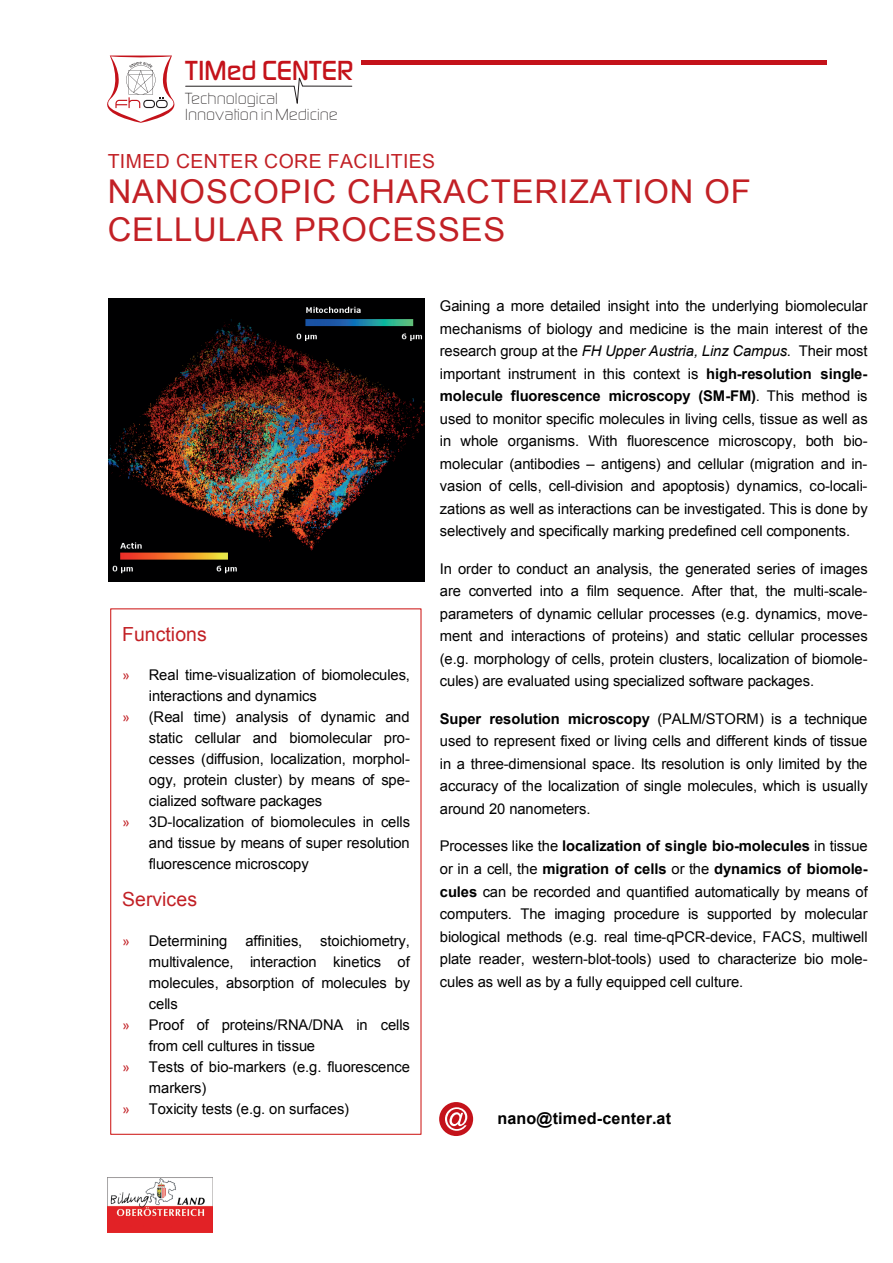
<style>
.page{position:relative;width:893px;height:1263px;background:#fff}
.page>*{position:absolute;margin:0;border:0;box-sizing:border-box;transform-origin:0 0}
.t1{font:32.7px/37.8px "Arial";letter-spacing:.03em;color:#c22025}
.t2{font:500 28.8px "Digital Sans EF";color:#c4121a}
.t3{font:19.5px "Arial";letter-spacing:.02em;color:#c22025}
.t4{font:19.5px "Arial";color:#c22025}
.t5{font:300 16.8px/16.8px "Digital Sans EF";color:#231f20}
.t6{font:700 16.2px "Arial";letter-spacing:.01em;color:#000001}
.t7{font:14.7px/22.5px "Arial";letter-spacing:-.01em;color:#000001;text-align:justify}
.s1{font-family:"Calibri";color:#c22025}
.s2{font-style:italic}
.s3{font-weight:700}
</style>
<div class="page">
<img style="left:108px;top:298px;width:316px;height:284px">
<img style="left:111px;top:615px;width:310px;height:513px">
<div style="left:439px;top:1102px;width:34px;height:34px;background:#c4121a;border-radius:50%"></div>
<svg style="left:445px;top:1107px;width:22px;height:24px"></svg>
<svg style="left:107px;top:56px;width:246px;height:67px"></svg>
<div style="left:361px;top:60px;width:465px;height:5px;background:#c4121a"></div>
<img style="left:107px;top:1177px;width:106px;height:56px">
<h2 class="t2" style="left:185px;top:53px;width:170px">TIMed CENTER</h2>
<p class="t5" style="left:185px;top:90px;width:154px">Technological<br>Innovation in Medicine</p>
<h3 class="t3" style="left:108px;top:149px;width:329px">TIMED CENTER CORE FACILITIES</h3>
<h1 class="t1" style="left:108px;top:173px;width:645px">NANOSCOPIC CHARACTERIZATION OF<br>CELLULAR PROCESSES</h1>
<h3 class="t4" style="left:122px;top:621px;width:86px">Functions</h3>
<p class="t7" style="left:122px;top:663px;width:289px"><span class="s1">»</span> Real time-visualization of biomolecules,</p>
<p class="t7" style="left:149px;top:684px;width:169px">interactions and dynamics</p>
<p class="t7" style="left:122px;top:706px;width:289px"><span class="s1">»</span> (Real time) analysis of dynamic and</p>
<p class="t7" style="left:149px;top:726px;width:263px">static cellular and biomolecular pro-</p>
<p class="t7" style="left:149px;top:747px;width:263px">cesses (diffusion, localization, morphol-</p>
<p class="t7" style="left:149px;top:769px;width:263px">ogy, protein cluster) by means of spe-</p>
<p class="t7" style="left:149px;top:789px;width:175px">cialized software packages</p>
<p class="t7" style="left:122px;top:810px;width:289px"><span class="s1">»</span> 3D-localization of biomolecules in cells</p>
<p class="t7" style="left:149px;top:832px;width:262px">and tissue by means of super resolution</p>
<p class="t7" style="left:149px;top:852px;width:161px">fluorescence microscopy</p>
<h3 class="t4" style="left:122px;top:887px;width:76px">Services</h3>
<p class="t7" style="left:122px;top:929px;width:289px"><span class="s1">»</span> Determining affinities, stoichiometry,</p>
<p class="t7" style="left:149px;top:950px;width:263px">multivalence, interaction kinetics of</p>
<p class="t7" style="left:149px;top:971px;width:263px">molecules, absorption of molecules by</p>
<p class="t7" style="left:149px;top:992px;width:30px">cells</p>
<p class="t7" style="left:122px;top:1013px;width:289px"><span class="s1">»</span> Proof of proteins/RNA/DNA in cells</p>
<p class="t7" style="left:149px;top:1034px;width:168px">from cell cultures in tissue</p>
<p class="t7" style="left:122px;top:1055px;width:289px"><span class="s1">»</span> Tests of bio-markers (e.g. fluorescence</p>
<p class="t7" style="left:149px;top:1076px;width:59px">markers)</p>
<p class="t7" style="left:122px;top:1097px;width:228px"><span class="s1">»</span> Toxicity tests (e.g. on surfaces)</p>
<p class="t7" style="left:440px;top:295px;width:429px">Gaining a more detailed insight into the underlying biomolecular mechanisms of biology and medicine is the main interest of the research group at the <span class="s2">FH Upper Austria, Linz Campus</span>. Their most important instrument in this context is <span class="s3">high-resolution single&shy;molecule fluorescence microscopy (SM-FM)</span>. This method is used to monitor specific molecules in living cells, tissue as well as in whole organisms. With fluorescence microscopy, both bio&shy;molecular (antibodies – antigens) and cellular (migration and in&shy;vasion of cells, cell-division and apoptosis) dynamics, co-locali&shy;zations as well as interactions can be investigated. This is done by selectively and specifically marking predefined cell components.</p>
<p class="t7" style="left:440px;top:558px;width:429px">In order to conduct an analysis, the generated series of images are converted into a film sequence. After that, the multi-scale&shy;parameters of dynamic cellular processes (e.g. dynamics, move&shy;ment and interactions of proteins) and static cellular processes (e.g. morphology of cells, protein clusters, localization of biomole&shy;cules) are evaluated using specialized software packages.</p>
<p class="t7" style="left:440px;top:708px;width:429px"><span class="s3">Super resolution microscopy</span> (PALM/STORM) is a technique used to represent fixed or living cells and different kinds of tissue in a three-dimensional space. Its resolution is only limited by the accuracy of the localization of single molecules, which is usually around 20 nanometers.</p>
<p class="t7" style="left:440px;top:835px;width:429px">Processes like the <span class="s3">localization of single bio-molecules</span> in tissue or in a cell, the <span class="s3">migration of cells</span> or the <span class="s3">dynamics of biomole&shy;cules</span> can be recorded and quantified automatically by means of computers. The imaging procedure is supported by molecular biological methods (e.g. real time-qPCR-device, FACS, multiwell plate reader, western-blot-tools) used to characterize bio mole&shy;cules as well as by a fully equipped cell culture.</p>
<p class="t6" style="left:497px;top:1107px;width:175px">nano@timed-center.at</p>
</div>
